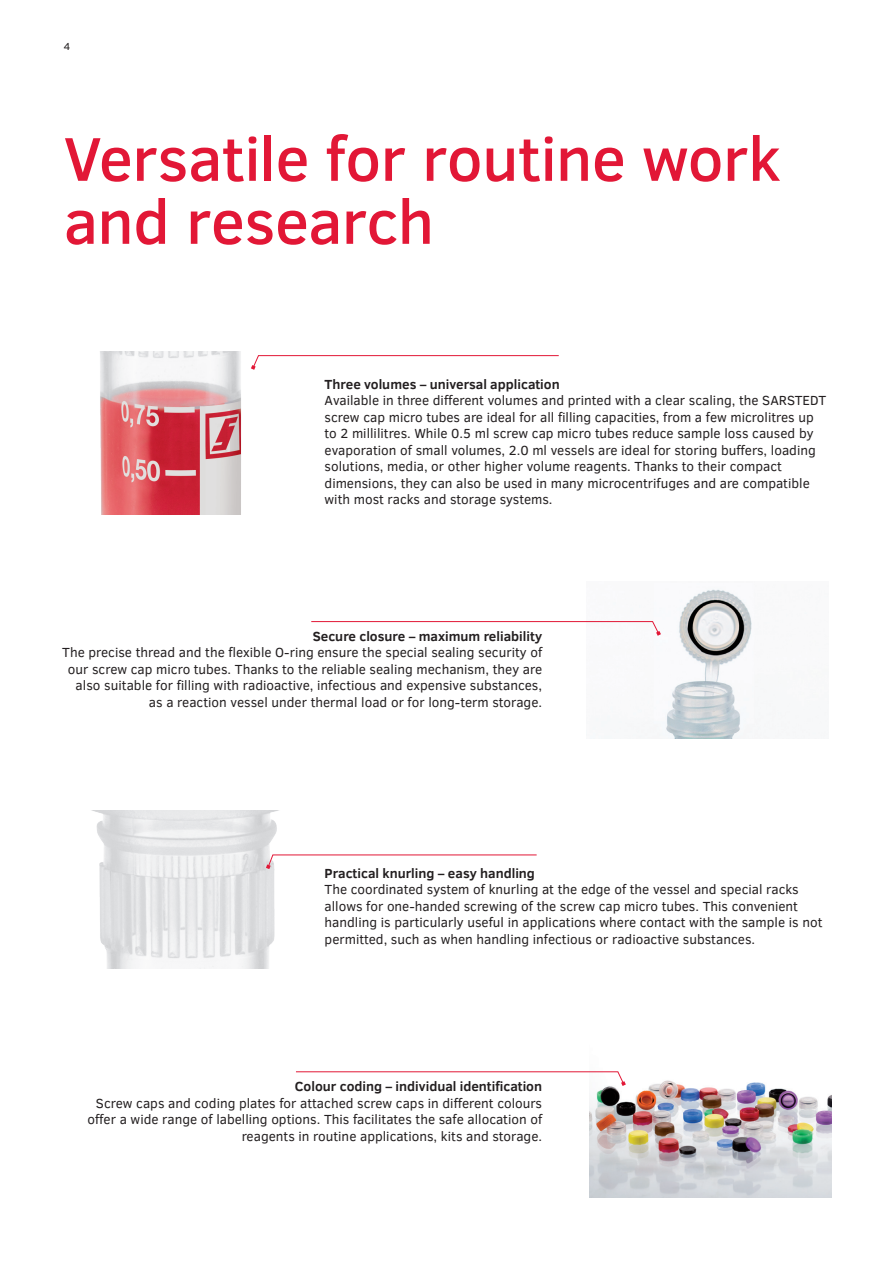
<style>
.page{position:relative;width:893px;height:1263px;background:#fff}
.page>*{position:absolute;margin:0;border:0;box-sizing:border-box;transform-origin:0 0}
.t1{font:500 63px/63px "Clear Sans";letter-spacing:-.01em;color:#e21736}
.t2{font:13.5px/16.5px "Clear Sans";color:#231f20}
.t3{font:700 13.5px "Clear Sans";color:#231f20}
.t4{font:10.5px "Clear Sans";color:#231f20}
</style>
<div class="page">
<img style="left:638px;top:589px;width:143px;height:150px">
<img style="left:589px;top:1080px;width:243px;height:118px">
<img style="left:94px;top:811px;width:183px;height:157px">
<img style="left:100px;top:351px;width:141px;height:163px">
<svg style="left:251px;top:355px;width:308px;height:15px"></svg>
<svg style="left:266px;top:854px;width:271px;height:15px"></svg>
<svg style="left:311px;top:621px;width:350px;height:15px"></svg>
<svg style="left:296px;top:1071px;width:330px;height:15px"></svg>
<p class="t4" style="left:64px;top:39px;width:8px">4</p>
<h1 class="t1" style="left:64px;top:126px;width:719px">Versatile for routine work and research</h1>
<p class="t3" style="left:325px;top:374px;width:237px">Three volumes – universal application</p>
<p class="t2" style="left:325px;top:392px;width:503px">Available in three different volumes and printed with a clear scaling, the SARSTEDT screw cap micro tubes are ideal for all filling capacities, from a few microlitres up to 2 millilitres. While 0.5 ml screw cap micro tubes reduce sample loss caused by evaporation of small volumes, 2.0 ml vessels are ideal for storing buffers, loading solutions, media, or other higher volume reagents. Thanks to their compact dimensions, they can also be used in many microcentrifuges and are compatible with most racks and storage systems.</p>
<p class="t3" style="left:313px;top:626px;width:231px">Secure closure – maximum reliability</p>
<p class="t2" style="left:62px;top:644px;width:481px;text-align:right">The precise thread and the flexible O-ring ensure the special sealing security of our screw cap micro tubes. Thanks to the reliable sealing mechanism, they are also suitable for filling with radioactive, infectious and expensive substances, as a reaction vessel under thermal load or for long-term storage.</p>
<p class="t3" style="left:325px;top:863px;width:212px">Practical knurling – easy handling</p>
<p class="t2" style="left:325px;top:881px;width:499px">The coordinated system of knurling at the edge of the vessel and special racks allows for one-handed screwing of the screw cap micro tubes. This convenient handling is particularly useful in applications where contact with the sample is not permitted, such as when handling infectious or radioactive substances.</p>
<p class="t3" style="left:295px;top:1076px;width:249px">Colour coding – individual identification</p>
<p class="t2" style="left:88px;top:1094px;width:456px;text-align:right">Screw caps and coding plates for attached screw caps in different colours offer a wide range of labelling options. This facilitates the safe allocation of reagents in routine applications, kits and storage.</p>
</div>
